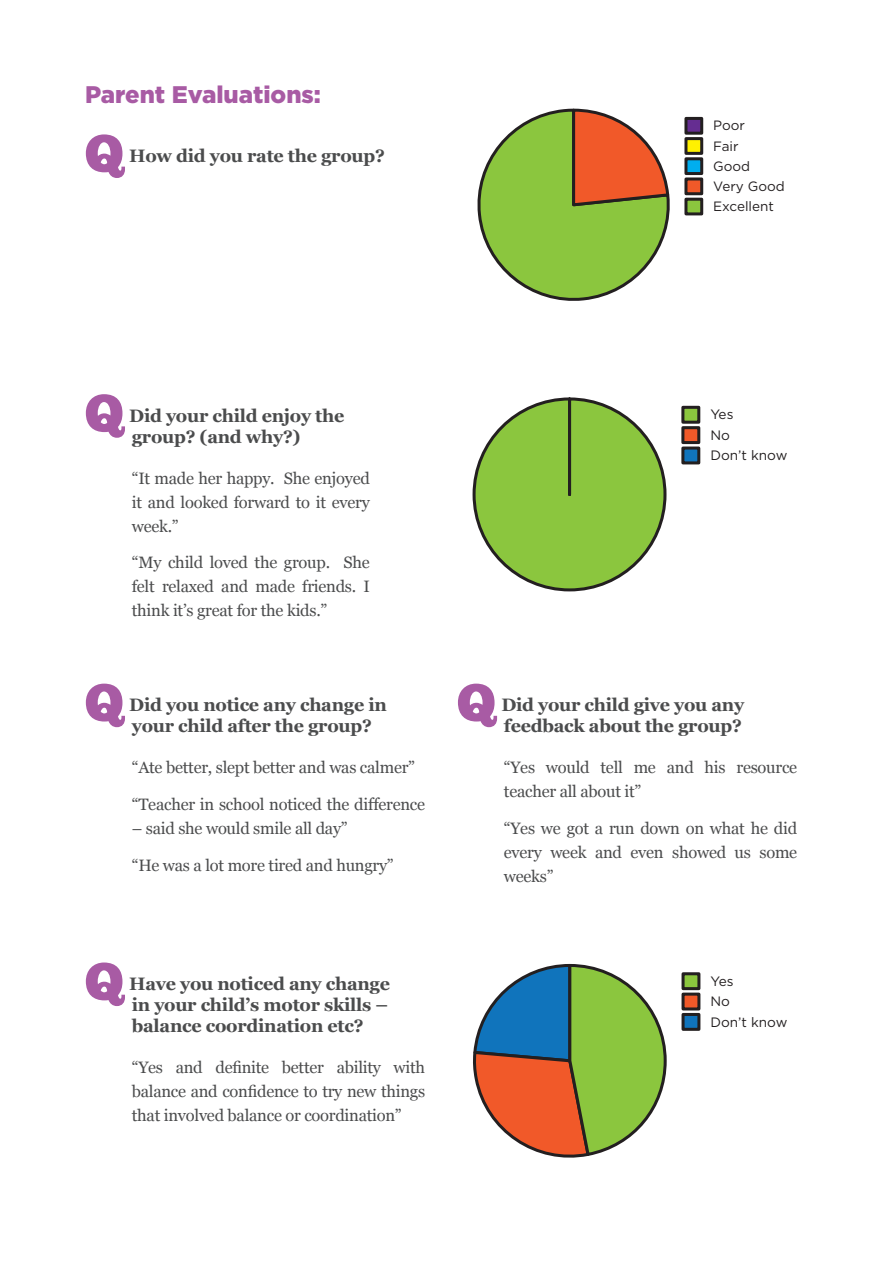
<style>
.page{position:relative;width:893px;height:1263px;background:#fff}
.page>*{position:absolute;margin:0;border:0;box-sizing:border-box;transform-origin:0 0}
.question{font:54px "Chunk Five";color:#a85ba4}
.heading{font:900 24px "Gotham";color:#a85ba4}
.question-2{font:700 18px/21px "Georgia";letter-spacing:-.015em;color:#4b4c4d}
.parent-quote{font:16.5px/24px "Georgia";letter-spacing:-.015em;color:#4b4c4d;text-align:justify}
.t1{font:13.65px/20.4px "Gotham";color:#231f20}
.t2{font:13.5px/20.2px "Gotham";color:#231f20}
</style>
<div class="page">
<svg style="left:477px;top:108px;width:193px;height:193px"></svg>
<div style="left:686px;top:118px;width:16px;height:15px;background:#652d91"></div>
<div style="left:684px;top:117px;width:19px;height:18px;border:3px solid #231f20"></div>
<div style="left:686px;top:139px;width:16px;height:14px;background:#fff101"></div>
<div style="left:684px;top:137px;width:19px;height:18px;border:3px solid #231f20"></div>
<div style="left:686px;top:159px;width:16px;height:15px;background:#00aeef"></div>
<div style="left:684px;top:157px;width:19px;height:18px;border:3px solid #231f20"></div>
<div style="left:686px;top:179px;width:16px;height:15px;background:#f15929"></div>
<div style="left:684px;top:177px;width:19px;height:18px;border:3px solid #231f20"></div>
<div style="left:686px;top:199px;width:16px;height:15px;background:#8bc63e"></div>
<div style="left:684px;top:198px;width:19px;height:17px;border:3px solid #231f20"></div>
<svg style="left:473px;top:963px;width:194px;height:195px"></svg>
<div style="left:683px;top:974px;width:16px;height:15px;background:#8bc63e"></div>
<div style="left:681px;top:972px;width:19px;height:18px;border:3px solid #231f20"></div>
<div style="left:683px;top:994px;width:16px;height:15px;background:#f15929"></div>
<div style="left:681px;top:992px;width:19px;height:18px;border:3px solid #231f20"></div>
<div style="left:683px;top:1014px;width:16px;height:15px;background:#1074bc"></div>
<div style="left:681px;top:1013px;width:19px;height:18px;border:3px solid #231f20"></div>
<div style="left:474px;top:399px;width:191px;height:191px;background:#8bc63e;border-radius:95px"></div>
<div style="left:683px;top:407px;width:16px;height:15px;background:#8bc63e"></div>
<div style="left:681px;top:406px;width:19px;height:18px;border:3px solid #231f20"></div>
<div style="left:683px;top:428px;width:16px;height:15px;background:#f15929"></div>
<div style="left:681px;top:426px;width:19px;height:18px;border:3px solid #231f20"></div>
<div style="left:683px;top:448px;width:16px;height:15px;background:#1074bc"></div>
<div style="left:681px;top:446px;width:19px;height:18px;border:3px solid #231f20"></div>
<p class="heading" style="left:85px;top:80px;width:237px">Parent Evaluations:</p>
<p class="question" style="left:85px;top:121px;width:42px">Q</p>
<p class="question-2" style="left:129px;top:144px;width:257px">How did you rate the group?</p>
<p class="t2" style="left:713px;top:115px;width:73px">Poor<br>Fair<br>Good<br>Very Good<br>Excellent</p>
<p class="question" style="left:85px;top:381px;width:42px">Q</p>
<p class="question-2" style="left:129px;top:404px;width:216px">Did your child enjoy the group? (and why?)</p>
<p class="parent-quote" style="left:132px;top:465px;width:240px">“It made her happy. She enjoyed it and looked forward to it every week.”</p>
<p class="parent-quote" style="left:132px;top:550px;width:240px">“My child loved the group. She felt relaxed and made friends. I think it’s great for the kids.”</p>
<p class="question" style="left:85px;top:670px;width:42px">Q</p>
<p class="question-2" style="left:129px;top:693px;width:259px">Did you notice any change in your child after the group?</p>
<p class="parent-quote" style="left:132px;top:755px;width:285px">“Ate better, slept better and was calmer”</p>
<p class="parent-quote" style="left:132px;top:791px;width:295px">“Teacher in school noticed the difference</p>
<p class="parent-quote" style="left:132px;top:815px;width:217px">– said she would smile all day”</p>
<p class="parent-quote" style="left:132px;top:852px;width:263px">“He was a lot more tired and hungry”</p>
<p class="question" style="left:85px;top:949px;width:42px">Q</p>
<p class="question-2" style="left:129px;top:972px;width:262px;text-align:justify">Have you noticed any change in your child’s motor skills – balance coordination etc?</p>
<p class="parent-quote" style="left:132px;top:1054px;width:295px">“Yes and definite better ability with balance and confidence to try new things that involved balance or coordination”</p>
<p class="t1" style="left:710px;top:404px;width:79px">Yes<br>No<br>Don’t know</p>
<p class="question" style="left:457px;top:670px;width:42px">Q</p>
<p class="question-2" style="left:501px;top:693px;width:244px">Did your child give you any feedback about the group?</p>
<p class="parent-quote" style="left:504px;top:755px;width:295px">“Yes would tell me and his resource teacher all about it”</p>
<p class="parent-quote" style="left:504px;top:815px;width:295px">“Yes we got a run down on what he did every week and even showed us some weeks”</p>
<p class="t1" style="left:710px;top:970px;width:78px">Yes<br>No<br>Don’t know</p>
</div>
